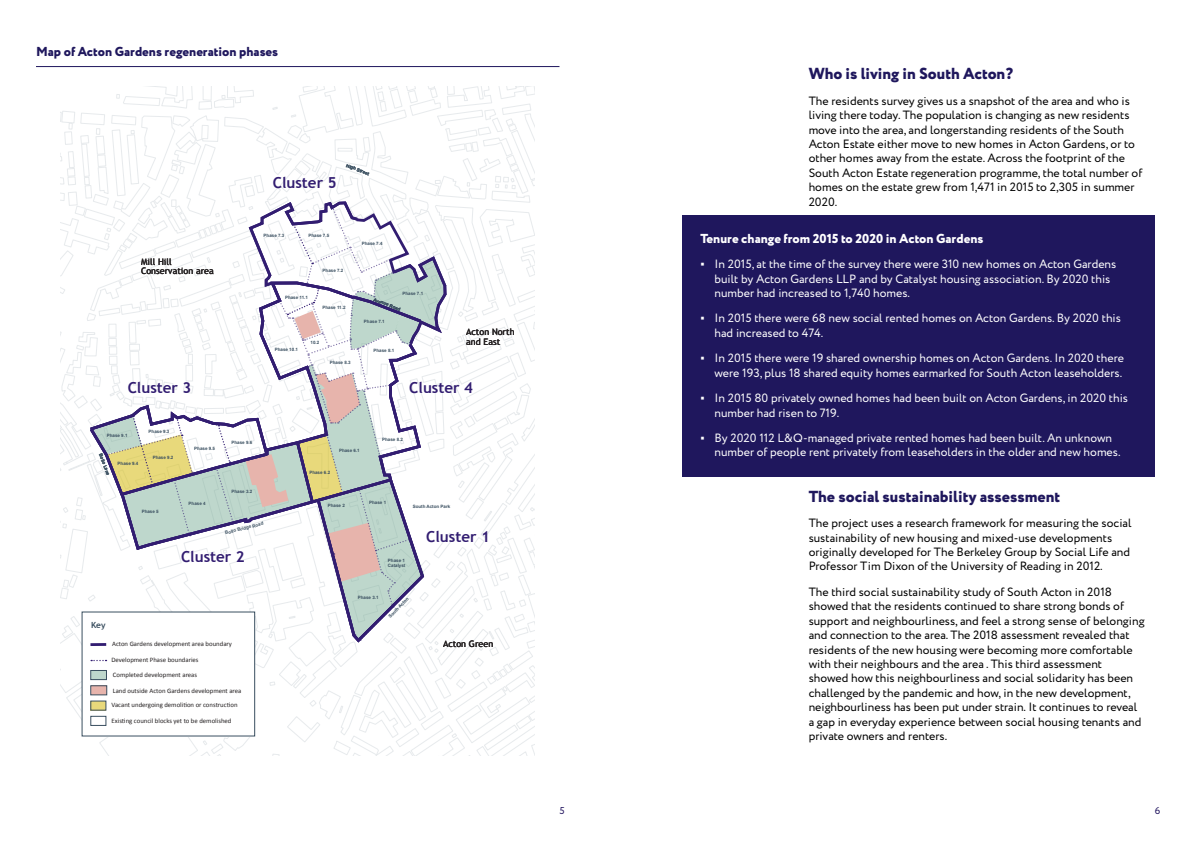
<style>
.page{position:relative;width:1191px;height:842px;background:#fff}
.page>*{position:absolute;margin:0;border:0;box-sizing:border-box;transform-origin:0 0}
.t1{font:800 16px "Circe";color:#1f175d}
.t2{font:700 15.1px "Trebuchet MS";color:#321d71}
.t3{font:800 13px "Circe";color:#fff}
.t4{font:800 13px "Circe";color:#1f175d}
.t5{font:12px/14.4px "Circe";color:#000}
.t6{font:12px/14.4px "Circe";color:#fff}
.t7{font:10px "Circe";color:#21145e}
.t8{font:9px/9.6px "Trebuchet MS";color:#231f20}
.t9{font:700 8.4px "Trebuchet MS";color:#3a4f60}
.t10{font:6.8px/14.7px "Calibri";color:#231f20}
.t11{font:700 4.5px/5.4px "Arial";color:#3a4f60}
.s1{font-family:"Calibri"}
</style>
<div class="page">
<svg style="left:61px;top:86px;width:474px;height:670px"></svg>
<div style="left:91px;top:670px;width:15px;height:10px;background:#bed7cc"></div>
<div style="left:90px;top:670px;width:17px;height:10px;border:1px solid #3a4f60"></div>
<div style="left:91px;top:686px;width:15px;height:9px;background:#e7b4ac"></div>
<div style="left:90px;top:685px;width:17px;height:10px;border:1px solid #3a4f60"></div>
<svg style="left:90px;top:701px;width:16px;height:9px"></svg>
<div style="left:90px;top:716px;width:16px;height:10px;border:1px solid #3a4f60"></div>
<hr style="left:36px;top:66px;width:523px;height:1px;background:#1f175d">
<div style="left:683px;top:216px;width:472px;height:261px;background:#1f175d"></div>
<p class="t4" style="left:36px;top:43px;width:244px">Map of Acton Gardens regeneration phases</p>
<p class="t2" style="left:273px;top:173px;width:65px">Cluster 5</p>
<p class="t11" style="left:347px;top:163px;width:26px;rotate:20deg">High Street</p>
<p class="t11" style="left:264px;top:233px;width:22px">Phase 7.3</p>
<p class="t11" style="left:308px;top:233px;width:22px">Phase 7.5</p>
<p class="t11" style="left:362px;top:240px;width:22px">Phase 7.4</p>
<p class="t8" style="left:141px;top:257px;width:74px">Mill Hill<br>Conservation area</p>
<p class="t2" style="left:128px;top:378px;width:65px">Cluster 3</p>
<p class="t11" style="left:285px;top:295px;width:25px">Phase 11.1</p>
<p class="t11" style="left:323px;top:268px;width:22px">Phase 7.2</p>
<p class="t11" style="left:322px;top:305px;width:25px">Phase 11.2</p>
<p class="t11" style="left:275px;top:347px;width:25px">Phase 10.1</p>
<p class="t11" style="left:310px;top:340px;width:10px">10.2</p>
<p class="t11" style="left:330px;top:360px;width:22px">Phase 8.3</p>
<p class="t11" style="left:402px;top:291px;width:22px">Phase 7.1</p>
<p class="t11" style="left:374px;top:297px;width:30px;rotate:20deg">Avenue Road</p>
<p class="t11" style="left:364px;top:318px;width:22px">Phase 7.1</p>
<p class="t11" style="left:373px;top:348px;width:22px">Phase 8.1</p>
<p class="t8" style="left:466px;top:327px;width:50px">Acton North and East</p>
<p class="t2" style="left:409px;top:378px;width:65px">Cluster 4</p>
<p class="t11" style="left:107px;top:433px;width:22px">Phase 9.1</p>
<p class="t11" style="left:103px;top:452px;width:25px;rotate:70deg">Bollo Lane</p>
<p class="t11" style="left:118px;top:461px;width:22px">Phase 9.4</p>
<p class="t11" style="left:149px;top:429px;width:22px">Phase 9.3</p>
<p class="t11" style="left:153px;top:455px;width:22px">Phase 9.2</p>
<p class="t11" style="left:142px;top:509px;width:19px">Phase 5</p>
<p class="t11" style="left:194px;top:446px;width:22px">Phase 9.5</p>
<p class="t11" style="left:231px;top:440px;width:22px">Phase 9.6</p>
<p class="t11" style="left:189px;top:500px;width:19px">Phase 4</p>
<p class="t11" style="left:231px;top:489px;width:22px">Phase 3.2</p>
<p class="t11" style="left:225px;top:530px;width:41px;rotate:-14deg">Bollo Bridge Road</p>
<p class="t2" style="left:181px;top:547px;width:65px">Cluster 2</p>
<p class="t9" style="left:91px;top:620px;width:16px">Key</p>
<p class="t10" style="left:112px;top:637px;width:121px">Acton Gardens development area boundary</p>
<p class="t10" style="left:111px;top:653px;width:89px">Development Phase boundaries</p>
<p class="t10" style="left:113px;top:668px;width:86px">Completed development areas</p>
<p class="t10" style="left:112px;top:683px;width:131px">Land outside Acton Gardens development area<br>Vacant undergoing demolition or construction</p>
<p class="t10" style="left:112px;top:713px;width:121px">Existing council blocks yet to be demolished</p>
<p class="t11" style="left:309px;top:470px;width:22px">Phase 6.2</p>
<p class="t11" style="left:339px;top:448px;width:22px">Phase 6.1</p>
<p class="t11" style="left:382px;top:436px;width:22px">Phase 8.2</p>
<p class="t11" style="left:328px;top:503px;width:19px">Phase 2</p>
<p class="t11" style="left:369px;top:500px;width:19px">Phase 1</p>
<p class="t11" style="left:413px;top:503px;width:39px">South Acton Park</p>
<p class="t2" style="left:426px;top:527px;width:65px">Cluster 1</p>
<p class="t11" style="left:388px;top:557px;width:19px">Phase 1<br>Catalyst</p>
<p class="t11" style="left:358px;top:595px;width:22px">Phase 3.1</p>
<p class="t11" style="left:387px;top:615px;width:28px;rotate:-46deg">South Acton</p>
<p class="t8" style="left:443px;top:639px;width:52px">Acton Green</p>
<h1 class="t1" style="left:808px;top:63px;width:206px">Who is living in South Acton?</h1>
<p class="t5" style="left:808px;top:94px;width:335px">The residents survey gives us a snapshot of the area and who is living there today. The population is changing as new residents move into the area, and longerstanding residents of the South Acton Estate either move to new homes in Acton Gardens, or to other homes away from the estate. Across the footprint of the South Acton Estate regeneration programme, the total number of homes on the estate grew from 1,471 in 2015 to 2,305 in summer 2020.</p>
<p class="t3" style="left:700px;top:230px;width:284px">Tenure change from 2015 to 2020 in Acton Gardens</p>
<p class="t6" style="left:714px;top:257px;width:403px;text-indent:-14px"><span class="s1">▪</span> In 2015, at the time of the survey there were 310 new homes on Acton Gardens built by Acton Gardens LLP and by Catalyst housing association. By 2020 this number had increased to 1,740 homes.</p>
<p class="t6" style="left:714px;top:312px;width:408px;text-indent:-14px"><span class="s1">▪</span> In 2015 there were 68 new social rented homes on Acton Gardens. By 2020 this had increased to 474.</p>
<p class="t6" style="left:700px;top:351px;width:425px;text-align:right"><span class="s1">▪</span> In 2015 there were 19 shared ownership homes on Acton Gardens. In 2020 there were 193, plus 18 shared equity homes earmarked for South Acton leaseholders.</p>
<p class="t6" style="left:714px;top:391px;width:415px;text-indent:-14px"><span class="s1">▪</span> In 2015 80 privately owned homes had been built on Acton Gardens, in 2020 this number had risen to 719.</p>
<p class="t6" style="left:714px;top:431px;width:407px;text-indent:-14px"><span class="s1">▪</span> By 2020 112 L&amp;Q-managed private rented homes had been built. An unknown number of people rent privately from leaseholders in the older and new homes.</p>
<h1 class="t1" style="left:808px;top:486px;width:253px">The social sustainability assessment</h1>
<p class="t5" style="left:808px;top:516px;width:324px">The project uses a research framework for measuring the social sustainability of new housing and mixed-use developments originally developed for The Berkeley Group by Social Life and Professor Tim Dixon of the University of Reading in 2012.</p>
<p class="t5" style="left:808px;top:585px;width:337px">The third social sustainability study of South Acton in 2018 showed that the residents continued to share strong bonds of support and neighbourliness, and feel a strong sense of belonging and connection to the area. The 2018 assessment revealed that residents of the new housing were becoming more comfortable with their neighbours and the area . This third assessment showed how this neighbourliness and social solidarity has been challenged by the pandemic and how, in the new development, neighbourliness has been put under strain. It continues to reveal a gap in everyday experience between social housing tenants and private owners and renters.</p>
<p class="t7" style="left:559px;top:804px;width:7px">5</p>
<p class="t7" style="left:1155px;top:804px;width:7px">6</p>
</div>
